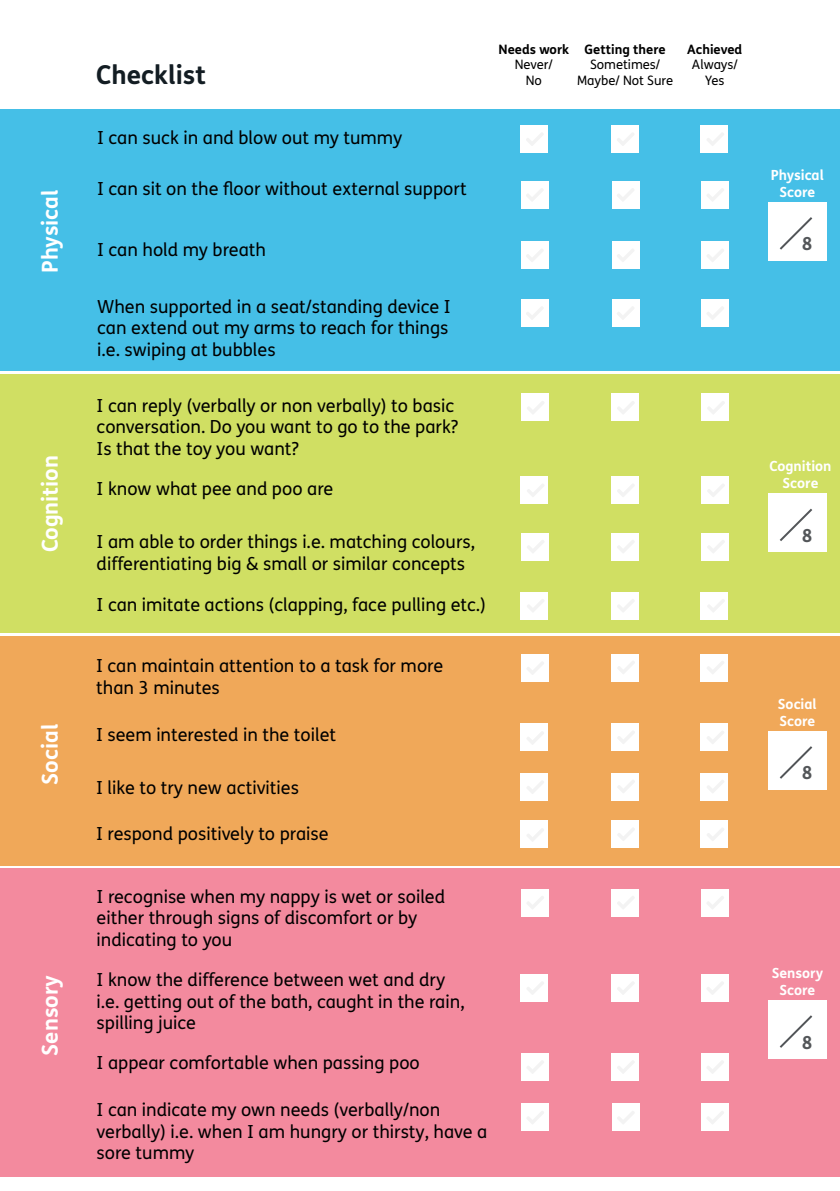
<style>
.page{position:relative;width:840px;height:1191px;background:#fff}
.page>*{position:absolute;margin:0;border:0;box-sizing:border-box;transform-origin:0 0}
.t1{font:700 26px "FS Me";color:#131d23}
.t2{font:700 22px "FS Me";color:#fff}
.t3{font:18px/21.6px "FS Me";color:#000}
.t4{font:700 18px "FS Me";color:#535659}
.t5{font:700 14px/16.8px "FS Me";color:#fff;text-align:center}
.t6{font:13px/15.6px "FS Me";color:#000;text-align:center}
.t7{font:700 13px "FS Me";color:#000}
</style>
<div class="page">
<div style="left:0;top:109px;width:839px;height:262px;background:#45bfe7"></div>
<div style="left:0;top:375px;width:839px;height:258px;background:#d0df63"></div>
<div style="left:0;top:636px;width:839px;height:229px;background:#f0a859"></div>
<div style="left:0;top:868px;width:839px;height:308px;background:#f38a9e"></div>
<div style="left:767px;top:202px;width:59px;height:58px;background:#fff"></div>
<svg style="left:779px;top:217px;width:34px;height:33px"></svg>
<div style="left:767px;top:493px;width:59px;height:59px;background:#fff"></div>
<svg style="left:779px;top:508px;width:34px;height:33px"></svg>
<div style="left:767px;top:731px;width:59px;height:58px;background:#fff"></div>
<svg style="left:779px;top:746px;width:34px;height:33px"></svg>
<div style="left:767px;top:1000px;width:59px;height:58px;background:#fff"></div>
<svg style="left:779px;top:1015px;width:34px;height:33px"></svg>
<div style="left:520px;top:125px;width:27px;height:28px;background:#fff"></div>
<div style="left:611px;top:125px;width:27px;height:28px;background:#fff"></div>
<div style="left:700px;top:125px;width:27px;height:28px;background:#fff"></div>
<div style="left:521px;top:181px;width:27px;height:27px;background:#fff"></div>
<div style="left:612px;top:181px;width:27px;height:27px;background:#fff"></div>
<div style="left:701px;top:181px;width:27px;height:27px;background:#fff"></div>
<div style="left:521px;top:242px;width:27px;height:27px;background:#fff"></div>
<div style="left:612px;top:242px;width:27px;height:27px;background:#fff"></div>
<div style="left:701px;top:242px;width:27px;height:27px;background:#fff"></div>
<div style="left:521px;top:299px;width:27px;height:28px;background:#fff"></div>
<div style="left:612px;top:299px;width:27px;height:28px;background:#fff"></div>
<div style="left:701px;top:299px;width:27px;height:28px;background:#fff"></div>
<div style="left:521px;top:394px;width:27px;height:27px;background:#fff"></div>
<div style="left:611px;top:394px;width:27px;height:27px;background:#fff"></div>
<div style="left:701px;top:394px;width:27px;height:27px;background:#fff"></div>
<div style="left:520px;top:476px;width:27px;height:28px;background:#fff"></div>
<div style="left:611px;top:476px;width:27px;height:28px;background:#fff"></div>
<div style="left:701px;top:476px;width:27px;height:28px;background:#fff"></div>
<div style="left:521px;top:533px;width:27px;height:28px;background:#fff"></div>
<div style="left:611px;top:533px;width:27px;height:28px;background:#fff"></div>
<div style="left:701px;top:533px;width:27px;height:28px;background:#fff"></div>
<div style="left:520px;top:593px;width:27px;height:27px;background:#fff"></div>
<div style="left:611px;top:593px;width:27px;height:27px;background:#fff"></div>
<div style="left:700px;top:593px;width:27px;height:27px;background:#fff"></div>
<div style="left:521px;top:654px;width:27px;height:27px;background:#fff"></div>
<div style="left:611px;top:654px;width:27px;height:27px;background:#fff"></div>
<div style="left:700px;top:654px;width:27px;height:27px;background:#fff"></div>
<div style="left:520px;top:723px;width:27px;height:28px;background:#fff"></div>
<div style="left:611px;top:723px;width:27px;height:28px;background:#fff"></div>
<div style="left:700px;top:723px;width:27px;height:28px;background:#fff"></div>
<div style="left:520px;top:773px;width:27px;height:27px;background:#fff"></div>
<div style="left:611px;top:773px;width:27px;height:27px;background:#fff"></div>
<div style="left:700px;top:773px;width:27px;height:27px;background:#fff"></div>
<div style="left:520px;top:820px;width:27px;height:28px;background:#fff"></div>
<div style="left:611px;top:820px;width:27px;height:28px;background:#fff"></div>
<div style="left:699px;top:820px;width:27px;height:28px;background:#fff"></div>
<div style="left:521px;top:889px;width:27px;height:27px;background:#fff"></div>
<div style="left:611px;top:889px;width:27px;height:27px;background:#fff"></div>
<div style="left:701px;top:889px;width:27px;height:27px;background:#fff"></div>
<div style="left:520px;top:974px;width:27px;height:27px;background:#fff"></div>
<div style="left:611px;top:974px;width:27px;height:27px;background:#fff"></div>
<div style="left:701px;top:974px;width:27px;height:27px;background:#fff"></div>
<div style="left:521px;top:1053px;width:27px;height:27px;background:#fff"></div>
<div style="left:611px;top:1053px;width:27px;height:27px;background:#fff"></div>
<div style="left:701px;top:1053px;width:27px;height:27px;background:#fff"></div>
<div style="left:521px;top:1103px;width:27px;height:28px;background:#fff"></div>
<div style="left:612px;top:1103px;width:27px;height:28px;background:#fff"></div>
<div style="left:701px;top:1103px;width:27px;height:28px;background:#fff"></div>
<svg style="left:526px;top:133px;width:17px;height:13px"></svg>
<svg style="left:526px;top:188px;width:17px;height:13px"></svg>
<svg style="left:526px;top:249px;width:17px;height:13px"></svg>
<svg style="left:526px;top:307px;width:17px;height:12px"></svg>
<svg style="left:617px;top:133px;width:17px;height:13px"></svg>
<svg style="left:617px;top:188px;width:17px;height:13px"></svg>
<svg style="left:617px;top:249px;width:17px;height:13px"></svg>
<svg style="left:617px;top:307px;width:17px;height:12px"></svg>
<svg style="left:707px;top:133px;width:17px;height:13px"></svg>
<svg style="left:707px;top:188px;width:17px;height:13px"></svg>
<svg style="left:707px;top:249px;width:17px;height:13px"></svg>
<svg style="left:707px;top:307px;width:17px;height:13px"></svg>
<svg style="left:527px;top:401px;width:17px;height:13px"></svg>
<svg style="left:527px;top:484px;width:17px;height:13px"></svg>
<svg style="left:527px;top:540px;width:17px;height:13px"></svg>
<svg style="left:527px;top:599px;width:17px;height:13px"></svg>
<svg style="left:617px;top:401px;width:17px;height:13px"></svg>
<svg style="left:617px;top:484px;width:17px;height:13px"></svg>
<svg style="left:617px;top:540px;width:17px;height:13px"></svg>
<svg style="left:617px;top:599px;width:17px;height:13px"></svg>
<svg style="left:708px;top:401px;width:16px;height:13px"></svg>
<svg style="left:708px;top:484px;width:16px;height:13px"></svg>
<svg style="left:708px;top:540px;width:16px;height:13px"></svg>
<svg style="left:708px;top:599px;width:16px;height:13px"></svg>
<svg style="left:527px;top:662px;width:17px;height:13px"></svg>
<svg style="left:527px;top:732px;width:17px;height:13px"></svg>
<svg style="left:527px;top:781px;width:17px;height:13px"></svg>
<svg style="left:527px;top:828px;width:17px;height:13px"></svg>
<svg style="left:618px;top:661px;width:17px;height:13px"></svg>
<svg style="left:618px;top:731px;width:17px;height:13px"></svg>
<svg style="left:618px;top:780px;width:17px;height:13px"></svg>
<svg style="left:618px;top:828px;width:17px;height:13px"></svg>
<svg style="left:707px;top:661px;width:17px;height:13px"></svg>
<svg style="left:707px;top:731px;width:17px;height:13px"></svg>
<svg style="left:707px;top:780px;width:17px;height:13px"></svg>
<svg style="left:707px;top:828px;width:17px;height:13px"></svg>
<svg style="left:527px;top:896px;width:17px;height:13px"></svg>
<svg style="left:527px;top:982px;width:17px;height:13px"></svg>
<svg style="left:527px;top:1061px;width:17px;height:13px"></svg>
<svg style="left:527px;top:1111px;width:17px;height:13px"></svg>
<svg style="left:617px;top:896px;width:17px;height:13px"></svg>
<svg style="left:617px;top:982px;width:17px;height:12px"></svg>
<svg style="left:617px;top:1061px;width:17px;height:12px"></svg>
<svg style="left:617px;top:1111px;width:17px;height:13px"></svg>
<svg style="left:707px;top:896px;width:17px;height:13px"></svg>
<svg style="left:707px;top:982px;width:17px;height:13px"></svg>
<svg style="left:707px;top:1061px;width:17px;height:13px"></svg>
<svg style="left:707px;top:1111px;width:17px;height:13px"></svg>
<p class="t2" style="left:33px;top:273px;width:85px;rotate:-90deg">Physical</p>
<p class="t2" style="left:33px;top:552px;width:99px;rotate:-90deg">Cognition</p>
<p class="t2" style="left:33px;top:785px;width:63px;rotate:-90deg">Social</p>
<p class="t2" style="left:33px;top:1055px;width:83px;rotate:-90deg">Sensory</p>
<p class="t7" style="left:584px;top:39px;width:82px">Getting there</p>
<p class="t6" style="left:576px;top:57px;width:97px">Sometimes/<br>Maybe/ Not Sure</p>
<p class="t7" style="left:687px;top:39px;width:56px">Achieved</p>
<p class="t6" style="left:691px;top:57px;width:47px">Always/</p>
<p class="t7" style="left:498px;top:39px;width:72px">Needs work</p>
<p class="t6" style="left:514px;top:57px;width:39px">Never/<br>No</p>
<h1 class="t1" style="left:96px;top:55px;width:111px">Checklist</h1>
<p class="t6" style="left:704px;top:72px;width:21px">Yes</p>
<p class="t3" style="left:97px;top:126px;width:306px">I can suck in and blow out my tummy</p>
<p class="t3" style="left:97px;top:177px;width:371px">I can sit on the floor without external support</p>
<p class="t3" style="left:97px;top:238px;width:170px">I can hold my breath</p>
<p class="t3" style="left:97px;top:295px;width:355px;text-align:justify">When supported in a seat/standing device I can extend out my arms to reach for things i.e. swiping at bubbles</p>
<p class="t3" style="left:97px;top:394px;width:363px">I can reply (verbally or non verbally) to basic conversation. Do you want to go to the park?<br>Is that the toy you want?</p>
<p class="t3" style="left:97px;top:477px;width:238px">I know what pee and poo are</p>
<p class="t3" style="left:97px;top:530px;width:380px">I am able to order things i.e. matching colours, differentiating big &amp; small or similar concepts</p>
<p class="t3" style="left:97px;top:593px;width:391px">I can imitate actions (clapping, face pulling etc.)</p>
<p class="t3" style="left:96px;top:655px;width:348px">I can maintain attention to a task for more than 3 minutes</p>
<p class="t3" style="left:96px;top:724px;width:241px">I seem interested in the toilet</p>
<p class="t3" style="left:96px;top:777px;width:204px">I like to try new activities</p>
<p class="t3" style="left:96px;top:822px;width:234px">I respond positively to praise</p>
<p class="t3" style="left:97px;top:885px;width:350px">I recognise when my nappy is wet or soiled either through signs of discomfort or by indicating to you</p>
<p class="t3" style="left:97px;top:968px;width:369px">I know the difference between wet and dry i.e. getting out of the bath, caught in the rain, spilling juice</p>
<p class="t3" style="left:97px;top:1052px;width:324px">I appear comfortable when passing poo</p>
<p class="t3" style="left:97px;top:1098px;width:392px">I can indicate my own needs (verbally/non verbally) i.e. when I am hungry or thirsty, have a sore tummy</p>
<p class="t5" style="left:770px;top:166px;width:54px">Physical<br>Score</p>
<p class="t4" style="left:801px;top:230px;width:12px">8</p>
<p class="t5" style="left:769px;top:457px;width:63px">Cognition<br>Score</p>
<p class="t4" style="left:801px;top:521px;width:12px">8</p>
<p class="t5" style="left:777px;top:695px;width:40px;text-align:left">Social<br>Score</p>
<p class="t4" style="left:801px;top:759px;width:12px">8</p>
<p class="t5" style="left:771px;top:964px;width:53px">Sensory<br>Score</p>
<p class="t4" style="left:801px;top:1028px;width:12px">8</p>
</div>
